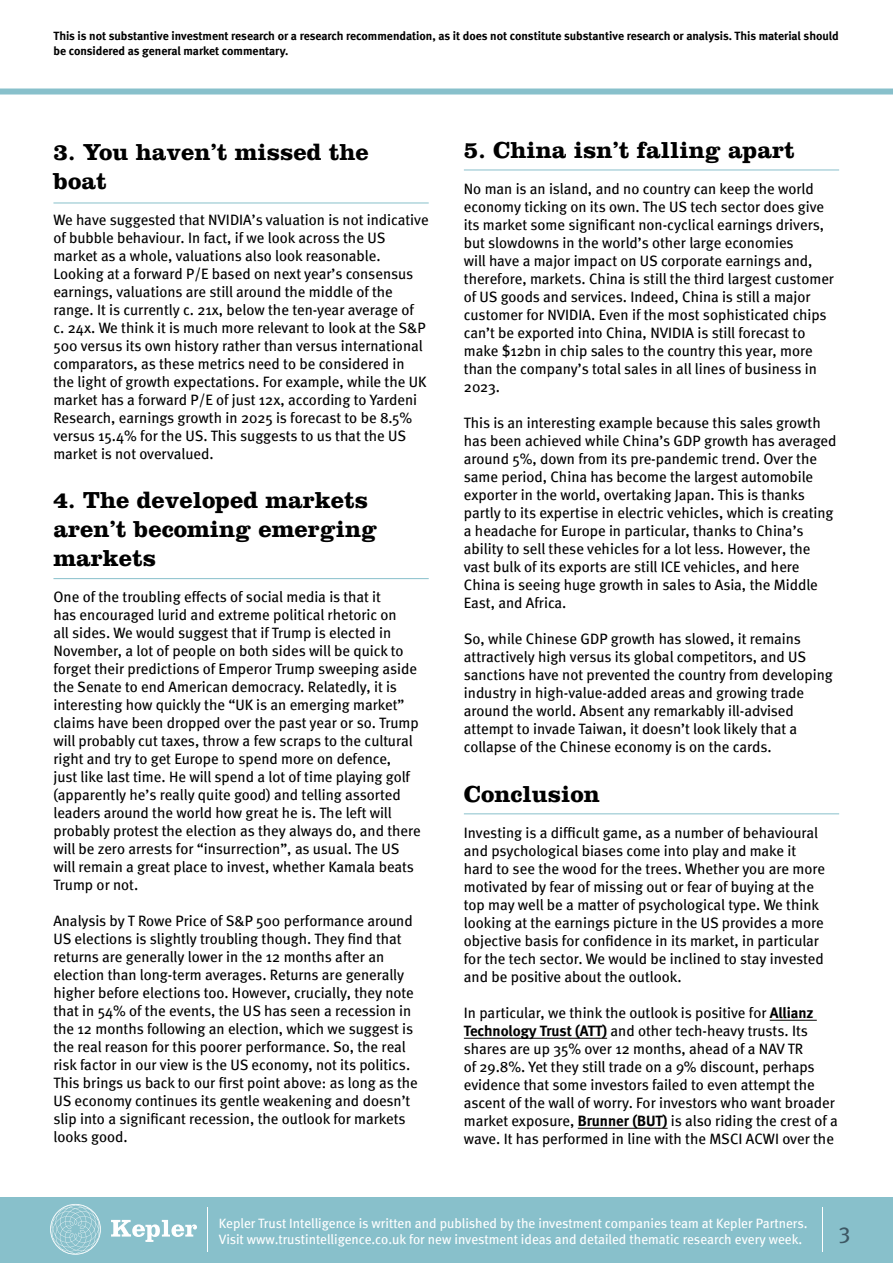
<style>
.page{position:relative;width:893px;height:1263px;background:#fff}
.page>*{position:absolute;margin:0;border:0;box-sizing:border-box;transform-origin:0 0}
.t1{font:700 24px/28.8px "Clarendon LT Std";color:#000}
.t2{font:22.5px "Meta";color:#3d5864}
.t3{font:15px/18px "Meta";color:#000}
.t4{font:13.5px/16.2px "Meta";color:#fff}
.t5{font:12px/14.4px "Meta Bold LF";color:#000}
.s1{font-family:"Meta Bold LF"}
</style>
<div class="page">
<div style="left:0;top:1197px;width:893px;height:66px;background:#88c0cb"></div>
<svg style="left:111px;top:1220px;width:86px;height:22px"></svg>
<svg style="left:50px;top:1204px;width:51px;height:51px"></svg>
<hr style="left:207px;top:1207px;width:1px;height:44px;background:#fff">
<div style="left:0;top:89px;width:893px;height:6px;background:#88c0cb"></div>
<hr style="left:822px;top:1207px;width:1px;height:44px;background:#fff">
<hr style="left:464px;top:170px;width:375px;height:1px;background:#88c0cb">
<hr style="left:464px;top:813px;width:375px;height:1px;background:#88c0cb">
<hr style="left:770px;top:1020px;width:47px;height:1px;background:#000">
<hr style="left:464px;top:1038px;width:143px;height:1px;background:#000">
<hr style="left:578px;top:1128px;width:90px;height:1px;background:#000">
<hr style="left:53px;top:203px;width:376px;height:1px;background:#88c0cb">
<hr style="left:53px;top:578px;width:376px;height:1px;background:#88c0cb">
<p class="t5" style="left:53px;top:29px;width:787px">This is not substantive investment research or a research recommendation, as it does not constitute substantive research or analysis. This material should be considered as general market commentary.</p>
<h1 class="t1" style="left:53px;top:137px;width:317px">3. You haven’t missed the boat</h1>
<p class="t3" style="left:53px;top:210px;width:377px">We have suggested that NVIDIA’s valuation is not indicative of bubble behaviour. In fact, if we look across the US market as a whole, valuations also look reasonable.<br>Looking at a forward P/E based on next year’s consensus earnings, valuations are still around the middle of the range. It is currently c. 21x, below the ten-year average of<br>c. 24x. We think it is much more relevant to look at the S&amp;P 500 versus its own history rather than versus international comparators, as these metrics need to be considered in the light of growth expectations. For example, while the UK market has a forward P/E of just 12x, according to Yardeni Research, earnings growth in 2025 is forecast to be 8.5% versus 15.4% for the US. This suggests to us that the US market is not overvalued.</p>
<h1 class="t1" style="left:53px;top:486px;width:325px">4. The developed markets aren’t becoming emerging markets</h1>
<p class="t3" style="left:53px;top:588px;width:369px">One of the troubling effects of social media is that it<br>has encouraged lurid and extreme political rhetoric on<br>all sides. We would suggest that if Trump is elected in November, a lot of people on both sides will be quick to forget their predictions of Emperor Trump sweeping aside the Senate to end American democracy. Relatedly, it is interesting how quickly the “UK is an emerging market” claims have been dropped over the past year or so. Trump will probably cut taxes, throw a few scraps to the cultural right and try to get Europe to spend more on defence,<br>just like last time. He will spend a lot of time playing golf (apparently he’s really quite good) and telling assorted leaders around the world how great he is. The left will probably protest the election as they always do, and there will be zero arrests for “insurrection”, as usual. The US will remain a great place to invest, whether Kamala beats Trump or not.</p>
<p class="t3" style="left:53px;top:912px;width:366px">Analysis by T Rowe Price of S&amp;P 500 performance around US elections is slightly troubling though. They find that returns are generally lower in the 12 months after an election than long-term averages. Returns are generally higher before elections too. However, crucially, they note that in 54% of the events, the US has seen a recession in the 12 months following an election, which we suggest is the real reason for this poorer performance. So, the real risk factor in our view is the US economy, not its politics.<br>This brings us back to our first point above: as long as the US economy continues its gentle weakening and doesn’t slip into a significant recession, the outlook for markets looks good.</p>
<h1 class="t1" style="left:464px;top:136px;width:332px">5. China isn’t falling apart</h1>
<p class="t3" style="left:464px;top:180px;width:372px">No man is an island, and no country can keep the world economy ticking on its own. The US tech sector does give its market some significant non-cyclical earnings drivers, but slowdowns in the world’s other large economies<br>will have a major impact on US corporate earnings and, therefore, markets. China is still the third largest customer of US goods and services. Indeed, China is still a major customer for NVIDIA. Even if the most sophisticated chips can’t be exported into China, NVIDIA is still forecast to make $12bn in chip sales to the country this year, more than the company’s total sales in all lines of business in 2023.</p>
<p class="t3" style="left:464px;top:414px;width:374px">This is an interesting example because this sales growth has been achieved while China’s GDP growth has averaged around 5%, down from its pre-pandemic trend. Over the same period, China has become the largest automobile exporter in the world, overtaking Japan. This is thanks partly to its expertise in electric vehicles, which is creating a headache for Europe in particular, thanks to China’s ability to sell these vehicles for a lot less. However, the vast bulk of its exports are still ICE vehicles, and here China is seeing huge growth in sales to Asia, the Middle East, and Africa.</p>
<p class="t3" style="left:464px;top:630px;width:370px">So, while Chinese GDP growth has slowed, it remains attractively high versus its global competitors, and US sanctions have not prevented the country from developing industry in high-value-added areas and growing trade around the world. Absent any remarkably ill-advised attempt to invade Taiwan, it doesn’t look likely that a collapse of the Chinese economy is on the cards.</p>
<h1 class="t1" style="left:464px;top:779px;width:138px">Conclusion</h1>
<p class="t3" style="left:464px;top:824px;width:363px">Investing is a difficult game, as a number of behavioural and psychological biases come into play and make it hard to see the wood for the trees. Whether you are more motivated by fear of missing out or fear of buying at the top may well be a matter of psychological type. We think looking at the earnings picture in the US provides a more objective basis for confidence in its market, in particular for the tech sector. We would be inclined to stay invested and be positive about the outlook.</p>
<p class="t3" style="left:464px;top:1004px;width:376px">In particular, we think the outlook is positive for <span class="s1">Allianz Technology Trust (ATT)</span> and other tech-heavy trusts. Its shares are up 35% over 12 months, ahead of a NAV TR<br>of 29.8%. Yet they still trade on a 9% discount, perhaps evidence that some investors failed to even attempt the ascent of the wall of worry. For investors who want broader market exposure, <span class="s1">Brunner (BUT)</span> is also riding the crest of a wave. It has performed in line with the MSCI ACWI over the</p>
<p class="t4" style="left:219px;top:1214px;width:590px">Kepler Trust Intelligence is written and published by the investment companies team at Kepler Partners.<br>Visit www.trustintelligence.co.uk for new investment ideas and detailed thematic research every week.</p>
<h2 class="t2" style="left:839px;top:1218px;width:13px">3</h2>
</div>
